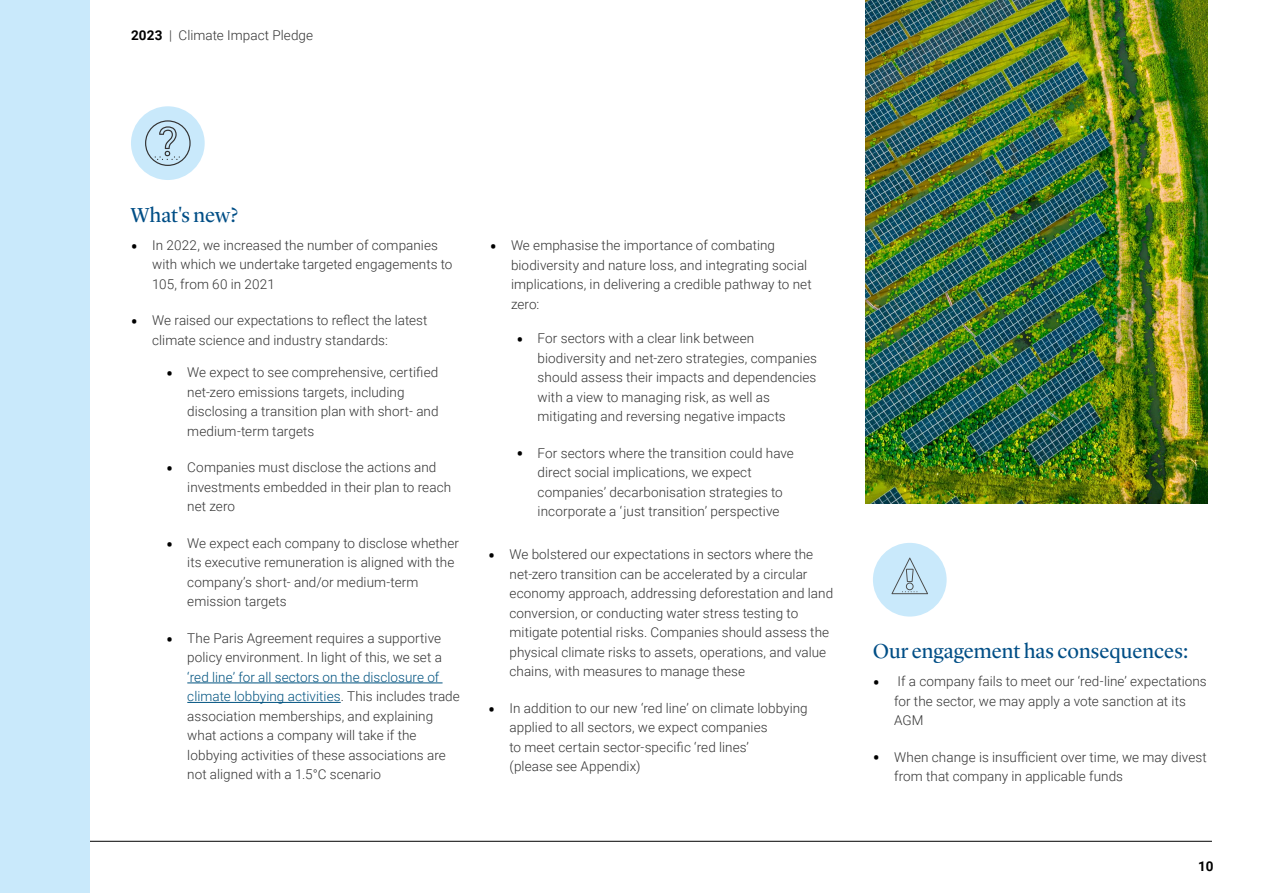
<style>
.page{position:relative;width:1263px;height:893px;background:#fff}
.page>*{position:absolute;margin:0;border:0;box-sizing:border-box;transform-origin:0 0}
.Page_sub_header{font:21px "Lyon Display";color:#004e86}
.t1{font:300 13.5px/19.5px "Roboto";letter-spacing:.005em;color:#333}
.t2{font:700 13.5px "Roboto";color:#000}
.s1{font-weight:700;color:#000}
.s2{font-weight:400;font-size:21px;color:#000}
.s3{color:#005380}
</style>
<div class="page">
<hr style="left:187px;top:683px;width:256px;height:1px;background:#005380">
<hr style="left:187px;top:702px;width:154px;height:1px;background:#005380">
<img style="left:865px;top:0;width:343px;height:503px">
<div style="left:131px;top:106px;width:74px;height:74px;background:#c9e9fb;border-radius:50%"></div>
<svg style="left:145px;top:120px;width:46px;height:46px"></svg>
<div style="left:873px;top:543px;width:74px;height:74px;background:#c9e9fb;border-radius:50%"></div>
<svg style="left:891px;top:558px;width:37px;height:36px"></svg>
<hr style="left:52px;top:841px;width:1160px;height:1px;background:#000">
<div style="left:0;top:0;width:89px;height:893px;background:#c9e9fb"></div>
<p class="t1" style="left:131px;top:25px;width:184px"><span class="s1">2023</span> | Climate Impact Pledge</p>
<p class="Page_sub_header" style="left:131px;top:199px;width:108px">What's new?</p>
<p class="t1" style="left:152px;top:235px;width:302px;text-indent:-21px"><span class="s2">•</span> In 2022, we increased the number of companies with which we undertake targeted engagements to<br>105, from 60 in 2021</p>
<p class="t1" style="left:152px;top:310px;width:277px;text-indent:-21px"><span class="s2">•</span> We raised our expectations to reflect the latest climate science and industry standards:</p>
<p class="t1" style="left:187px;top:362px;width:253px;text-indent:-21px"><span class="s2">•</span> We expect to see comprehensive, certified net-zero emissions targets, including disclosing a transition plan with short- and medium-term targets</p>
<p class="t1" style="left:187px;top:457px;width:265px;text-indent:-21px"><span class="s2">•</span> Companies must disclose the actions and investments embedded in their plan to reach net zero</p>
<p class="t1" style="left:187px;top:533px;width:273px;text-indent:-21px"><span class="s2">•</span> We expect each company to disclose whether its executive remuneration is aligned with the company’s short- and/or medium-term emission targets</p>
<p class="t1" style="left:187px;top:628px;width:274px;text-indent:-21px"><span class="s2">•</span> The Paris Agreement requires a supportive policy environment. In light of this, we set a <span class="s3">‘red line’ for all sectors on the disclosure of climate lobbying activities</span>. This includes trade association memberships, and explaining what actions a company will take if the lobbying activities of these associations are not aligned with a 1.5°C scenario</p>
<p class="t1" style="left:511px;top:235px;width:302px;text-indent:-21px"><span class="s2">•</span> We emphasise the importance of combating biodiversity and nature loss, and integrating social implications, in delivering a credible pathway to net zero:</p>
<p class="t1" style="left:538px;top:328px;width:281px;text-indent:-21px"><span class="s2">•</span> For sectors with a clear link between biodiversity and net-zero strategies, companies should assess their impacts and dependencies with a view to managing risk, as well as mitigating and reversing negative impacts</p>
<p class="t1" style="left:538px;top:443px;width:258px;text-indent:-21px"><span class="s2">•</span> For sectors where the transition could have direct social implications, we expect companies’ decarbonisation strategies to incorporate a ‘just transition’ perspective</p>
<p class="t1" style="left:509px;top:544px;width:325px;text-indent:-21px"><span class="s2">•</span> We bolstered our expectations in sectors where the net-zero transition can be accelerated by a circular economy approach, addressing deforestation and land conversion, or conducting water stress testing to mitigate potential risks. Companies should assess the physical climate risks to assets, operations, and value chains, with measures to manage these</p>
<p class="t1" style="left:509px;top:698px;width:300px;text-indent:-21px"><span class="s2">•</span> In addition to our new ‘red line’ on climate lobbying applied to all sectors, we expect companies<br>to meet certain sector-specific ‘red lines’<br>(please see Appendix)</p>
<p class="Page_sub_header" style="left:873px;top:635px;width:317px">Our engagement has consequences:</p>
<p class="t1" style="left:894px;top:671px;width:314px;text-indent:-21px"><span class="s2">•</span> If a company fails to meet our ‘red-line’ expectations for the sector, we may apply a vote sanction at its<br>AGM</p>
<p class="t1" style="left:894px;top:746px;width:314px;text-indent:-21px"><span class="s2">•</span> When change is insufficient over time, we may divest from that company in applicable funds</p>
<p class="t2" style="left:1198px;top:856px;width:17px">10</p>
</div>
